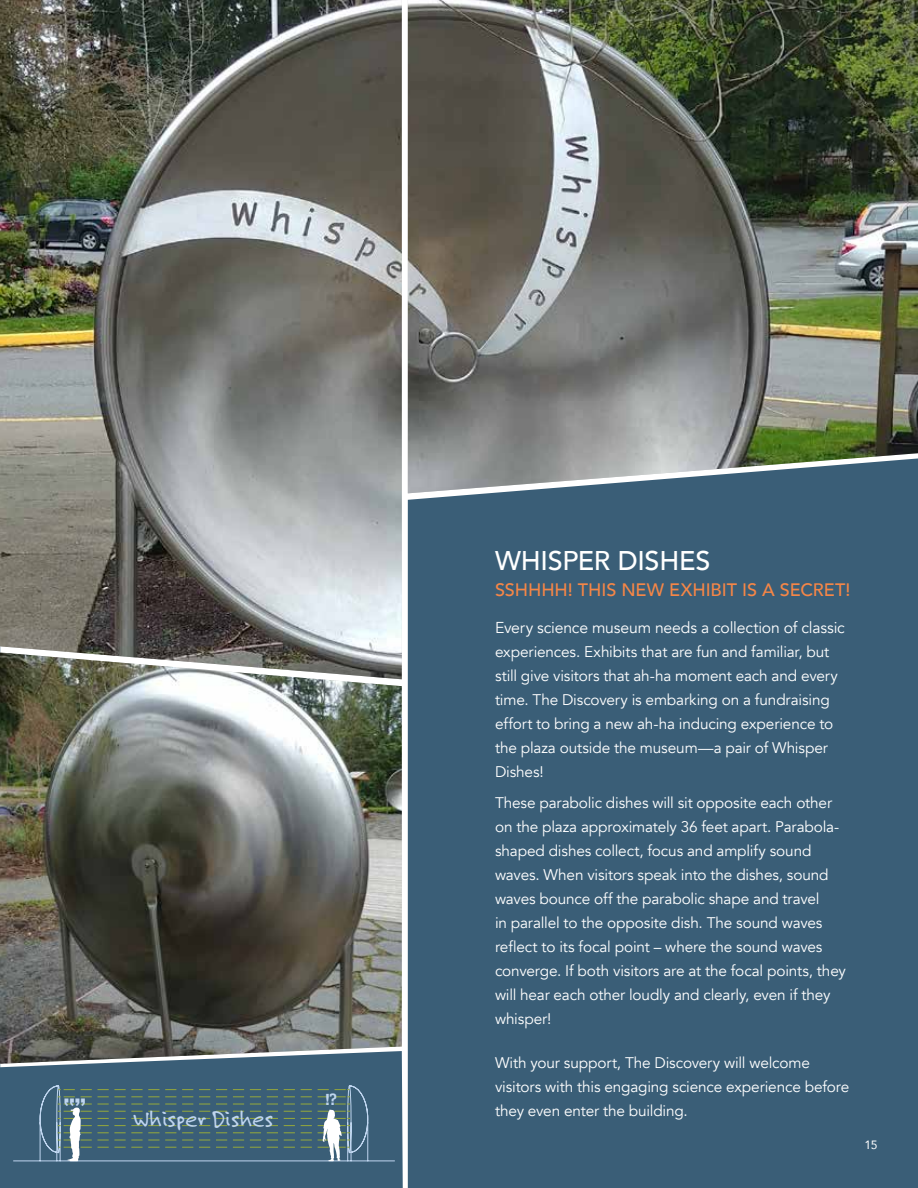
<style>
.page{position:relative;width:918px;height:1188px;background:#fff}
.page>*{position:absolute;margin:0;border:0;box-sizing:border-box;transform-origin:0 0}
.t1{font:500 27px "Avenir";letter-spacing:-.01em;color:#fff}
.t2{font:700 25.65px "Vectipede Rg";color:#bfd5ef}
.t3{font:24.15px "Felt Tip Roman";color:#bfd5ef}
.t4{font:500 18px "Avenir";letter-spacing:-.005em;color:#f58647}
.t5{font:700 15.9px "Vectipede Rg";color:#bfd5ef}
.t6{font:15.75px "Avenir";letter-spacing:-.01em;color:#fff}
.t7{font:15.3px/24px "Avenir";letter-spacing:-.01em;color:#fff}
.t8{font:12px "Avenir";color:#fff}
</style>
<div class="page">
<div style="left:0;top:1064px;width:403px;height:124px;background:#3a5e77"></div>
<div style="left:408px;top:493px;width:510px;height:695px;background:#3a5e77"></div>
<img style="left:0;top:679px;width:402px;height:385px">
<img style="left:0;top:0;width:402px;height:679px">
<img style="left:408px;top:0;width:510px;height:493px">
<svg style="left:13px;top:1085px;width:382px;height:77px"></svg>
<h2 class="t2" style="left:64px;top:1093px;width:24px">“”</h2>
<p class="t5" style="left:326px;top:1090px;width:12px">!?</p>
<h3 class="t3" style="left:134px;top:1103px;width:141px">Whisper Dishes</h3>
<h1 class="t1" style="left:495px;top:537px;width:217px">WHISPER DISHES</h1>
<p class="t4" style="left:495px;top:574px;width:357px">SSHHHH! THIS NEW EXHIBIT IS A SECRET!</p>
<p class="t6" style="left:495px;top:618px;width:351px">Every science museum needs a collection of classic</p>
<p class="t7" style="left:495px;top:640px;width:344px">experiences. Exhibits that are fun and familiar, but still give visitors that ah-ha moment each and every time. The Discovery is embarking on a fundraising effort to bring a new ah-ha inducing experience to the plaza outside the museum—a pair of Whisper Dishes!</p>
<p class="t7" style="left:495px;top:791px;width:353px">These parabolic dishes will sit opposite each other on the plaza approximately 36 feet apart. Parabola&shy;shaped dishes collect, focus and amplify sound waves. When visitors speak into the dishes, sound waves bounce off the parabolic shape and travel<br>in parallel to the opposite dish. The sound waves reflect to its focal point – where the sound waves converge. If both visitors are at the focal points, they will hear each other loudly and clearly, even if they whisper!</p>
<p class="t7" style="left:495px;top:1051px;width:356px">With your support, The Discovery will welcome visitors with this engaging science experience before they even enter the building.</p>
<p class="t8" style="left:864px;top:1135px;width:15px">15</p>
<p class="t8" style="left:871px;top:1135px;width:8px">1</p>
</div>
